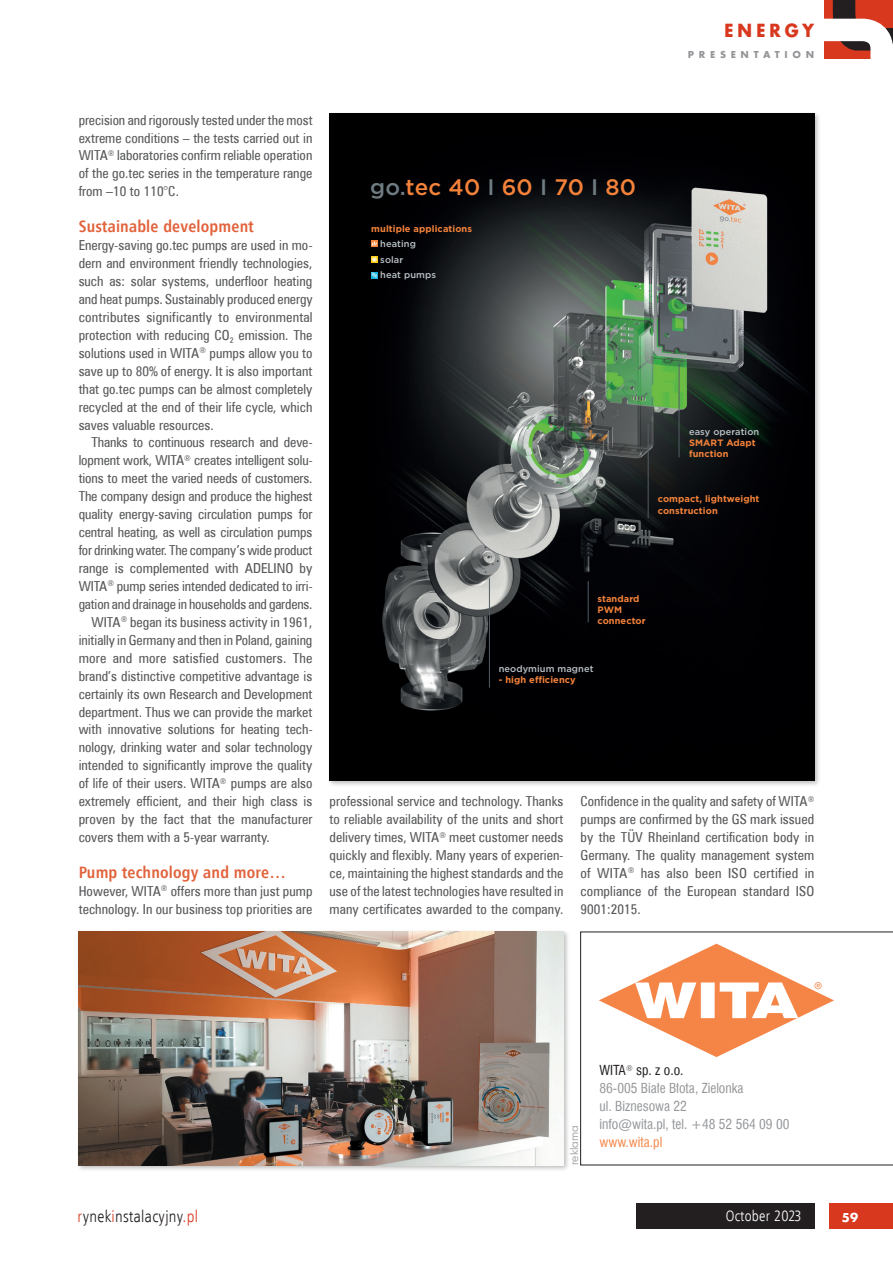
<style>
.page{position:relative;width:893px;height:1263px;background:#fff}
.page>*{position:absolute;margin:0;border:0;box-sizing:border-box;transform-origin:0 0}
.t1{font:500 22.35px "Gotham";letter-spacing:.01em;color:#f4823a}
.sekcja{font:700 19.95px "Futura TEE";letter-spacing:.2em;color:#d8381e;scale:.95 1}
._005_Śródtytuł_01{font:700 16.5px "Humnst 777 Cn EU";letter-spacing:.01em;color:#e1633c}
.t2{font:16.5px "Humnst 777 Lt Cn EU";letter-spacing:.02em;color:#231f20}
.t3{font:15px "Humnst 777 Lt Cn EU";letter-spacing:.02em;color:#fff}
._000_bez_wciecia{font:13.8px/18px "Zurich Cn EU";letter-spacing:.005em;color:#57585a;text-align:justify}
._015_sponsor{font:13.5px/18px "Swis 721 Cn EU";color:#939598}
._015_sponsor-2{font:13.5px "Swis 721 Cn EU";color:#231f20}
.t4{font:700 13.5px "Futura TEE";color:#fff}
.t5{font:700 10.5px "Futura TEE";letter-spacing:.45em;color:#939598}
.t6{font:10.5px "Geometric 706 Md EU";color:#a8a9ad;scale:.95 1}
.t7{font:700 9.3px/11.1px "Gotham";letter-spacing:.01em;color:#f4823a}
.t8{font:500 9.3px/15.6px "Gotham";letter-spacing:.01em;color:#bbc3c8}
.s1{color:#6f7c83}
.s2{color:#f58547}
.s3{color:#d8381e}
</style>
<div class="page">
<div style="left:636px;top:1203px;width:178px;height:26px;background:#231f20"></div>
<svg style="left:824px;top:0;width:69px;height:59px"></svg>
<div style="left:829px;top:1203px;width:64px;height:26px;background:#d8381e"></div>
<div style="left:76px;top:929px;width:494px;height:243px;background:#231f20;opacity:.3"></div>
<img style="left:79px;top:932px;width:484px;height:233px">
<svg style="left:580px;top:932px;width:313px;height:233px"></svg>
<svg style="left:599px;top:944px;width:235px;height:113px"></svg>
<div style="left:327px;top:111px;width:494px;height:676px;background:#231f20;opacity:.3"></div>
<img style="left:330px;top:114px;width:484px;height:666px">
<svg style="left:371px;top:241px;width:6px;height:6px"></svg>
<svg style="left:371px;top:256px;width:6px;height:6px"></svg>
<svg style="left:371px;top:272px;width:6px;height:6px"></svg>
<hr style="left:489px;top:578px;width:1px;height:110px;background:#525e65">
<hr style="left:588px;top:581px;width:1px;height:41px;background:#525e65">
<hr style="left:648px;top:424px;width:1px;height:94px;background:#525e65">
<hr style="left:679px;top:363px;width:1px;height:94px;background:#525e65">
<p class="sekcja" style="left:724px;top:18px;width:97px">ENERGY</p>
<p class="t5" style="left:688px;top:48px;width:128px">PRESENTATION</p>
<p class="_000_bez_wciecia" style="left:79px;top:111px;width:235px">precision and rigorously tested under the most extreme conditions – the tests carried out in WITA<sup>®</sup> laboratories confirm reliable operation of the go.tec series in the temperature range from –10 to 110°C.</p>
<p class="_005_Śródtytuł_01" style="left:79px;top:216px;width:177px">Sustainable development</p>
<p class="_000_bez_wciecia" style="left:79px;top:236px;width:236px">Energy-saving go.tec pumps are used in mo&shy;dern and environment friendly technologies, such as: solar systems, underfloor heating and heat pumps. Sustainably produced energy contributes significantly to environmental protection with reducing CO<sub>2</sub> emission. The solutions used in WITA<sup>®</sup> pumps allow you to save up to 80% of energy. It is also important that go.tec pumps can be almost completely recycled at the end of their life cycle, which saves valuable resources.</p>
<p class="_000_bez_wciecia" style="left:79px;top:433px;width:235px;text-indent:13px">Thanks to continuous research and deve&shy;lopment work, WITA<sup>®</sup> creates intelligent solu&shy;tions to meet the varied needs of customers.<br>The company design and produce the highest quality energy-saving circulation pumps for central heating, as well as circulation pumps for drinking water. The company’s wide product range is complemented with ADELINO by WITA<sup>®</sup> pump series intended dedicated to irri&shy;gation and drainage in households and gardens.</p>
<p class="_000_bez_wciecia" style="left:79px;top:613px;width:235px;text-indent:13px">WITA<sup>®</sup> began its business activity in 1961, initially in Germany and then in Poland, gaining more and more satisfied customers. The brand’s distinctive competitive advantage is certainly its own Research and Development department. Thus we can provide the market with innovative solutions for heating tech&shy;nology, drinking water and solar technology intended to significantly improve the quality of life of their users. WITA<sup>®</sup> pumps are also extremely efficient, and their high class is proven by the fact that the manufacturer covers them with a 5-year warranty.</p>
<p class="_005_Śródtytuł_01" style="left:79px;top:862px;width:209px">Pump technology and more…</p>
<p class="_000_bez_wciecia" style="left:79px;top:882px;width:235px">However, WITA<sup>®</sup> offers more than just pump technology. In our business top priorities are</p>
<h1 class="t1" style="left:370px;top:172px;width:267px"><span class="s1">go.</span>tec 40 <span class="s1">I</span> 60 <span class="s1">I</span> 70 <span class="s1">I</span> 80</h1>
<p class="t7" style="left:371px;top:223px;width:102px">multiple applications</p>
<p class="t8" style="left:380px;top:236px;width:57px">heating solar<br>heat pumps</p>
<p class="t8" style="left:689px;top:424px;width:72px">easy operation</p>
<p class="t7" style="left:689px;top:437px;width:68px">SMART Adapt function</p>
<p class="t7" style="left:658px;top:494px;width:103px">compact, lightweight construction</p>
<p class="t7" style="left:597px;top:593px;width:50px">standard<br>PWM connector</p>
<p class="t8" style="left:499px;top:661px;width:96px">neodymium magnet</p>
<p class="t7" style="left:499px;top:674px;width:79px">- high efficiency</p>
<p class="_000_bez_wciecia" style="left:330px;top:792px;width:236px">professional service and technology. Thanks to reliable availability of the units and short delivery times, WITA<sup>®</sup> meet customer needs quickly and flexibly. Many years of experien&shy;ce, maintaining the highest standards and the use of the latest technologies have resulted in many certificates awarded to the company.</p>
<p class="_000_bez_wciecia" style="left:580px;top:792px;width:235px">Confidence in the quality and safety of WITA<sup>® </sup>pumps are confirmed by the GS mark issued by the TÜV Rheinland certification body in Germany. The quality management system of WITA<sup>®</sup> has also been ISO certified in compliance of the European standard ISO 9001:2015.</p>
<p class="t6" style="left:567px;top:1165px;width:44px;rotate:-90deg">reklama</p>
<p class="_015_sponsor-2" style="left:599px;top:1061px;width:86px">WITA<sup>®</sup> sp. z o.o.</p>
<p class="_015_sponsor" style="left:599px;top:1079px;width:146px">86-005 Białe Błota, Zielonka ul. Biznesowa 22</p>
<p class="_015_sponsor" style="left:599px;top:1115px;width:192px">info@wita.pl, tel. +48 52 564 09 00 <span class="s2">www.wita.pl</span></p>
<p class="t2" style="left:78px;top:1206px;width:122px"><span class="s3">r</span>ynek<span class="s3">i</span>nstalacyjny<span class="s3">.pl</span></p>
<p class="t4" style="left:842px;top:1209px;width:18px">59</p>
<p class="t3" style="left:726px;top:1206px;width:77px">October 2023</p>
</div>
